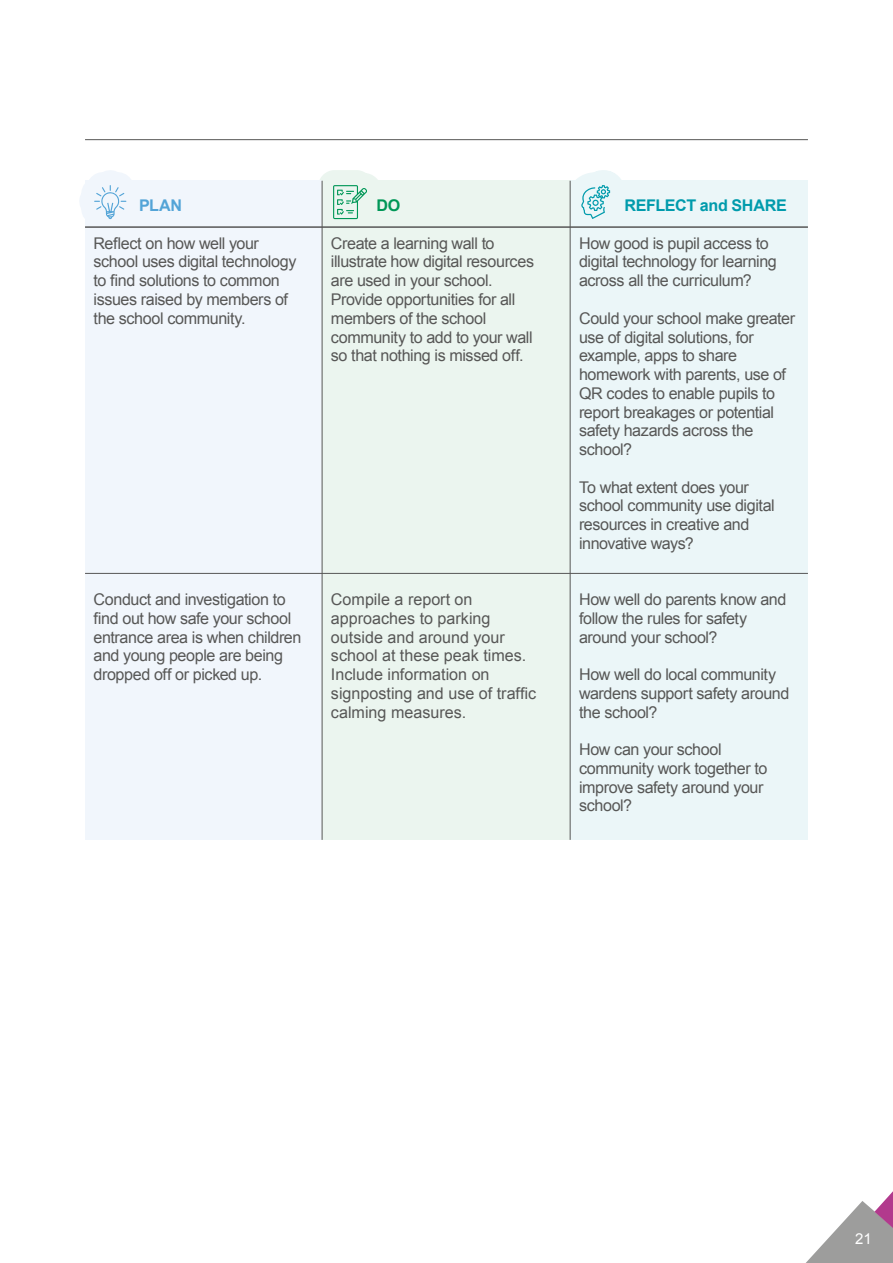
<style>
.page{position:relative;width:893px;height:1263px;background:#fff}
.page>*{position:absolute;margin:0;border:0;box-sizing:border-box;transform-origin:0 0}
.t1{font:16.2px/18.8px "Arial";letter-spacing:-.025em;color:#575756}
.t2{font:16.2px/18.8px "Arial";color:#575756}
.t3{font:700 16.2px "Arial";letter-spacing:-.02em;color:#009bac}
.t4{font:700 16.2px "Arial";color:#53a4d7}
.t5{font:700 16.2px "Arial";color:#009757}
.t6{font:15px "Arial";color:#fff}
</style>
<div class="page">
<svg style="left:392px;top:140px;width:315px;height:41px"></svg>
<svg style="left:644px;top:140px;width:19px;height:41px"></svg>
<svg style="left:541px;top:140px;width:103px;height:41px"></svg>
<hr style="left:85px;top:139px;width:723px;height:1px;background:#575756">
<div style="left:85px;top:181px;width:237px;height:659px;background:#f1f6fc"></div>
<div style="left:322px;top:181px;width:248px;height:659px;background:#ebf5ef"></div>
<div style="left:570px;top:181px;width:238px;height:659px;background:#ebf6f8"></div>
<hr style="left:85px;top:226px;width:723px;height:2px;background:#575756">
<hr style="left:85px;top:573px;width:723px;height:1px;background:#575756">
<hr style="left:322px;top:181px;width:1px;height:659px;background:#575756">
<hr style="left:570px;top:181px;width:1px;height:659px;background:#575756">
<svg style="left:562px;top:159px;width:74px;height:77px"></svg>
<svg style="left:79px;top:170px;width:86px;height:58px"></svg>
<svg style="left:313px;top:139px;width:79px;height:261px"></svg>
<svg style="left:806px;top:1191px;width:87px;height:72px"></svg>
<p class="t4" style="left:139px;top:195px;width:45px">PLAN</p>
<p class="t1" style="left:94px;top:234px;width:204px">Reflect on how well your school uses digital technology to find solutions to common issues raised by members of the school community.</p>
<p class="t5" style="left:376px;top:195px;width:25px">DO</p>
<p class="t1" style="left:331px;top:234px;width:205px">Create a learning wall to illustrate how digital resources are used in your school.<br>Provide opportunities for all members of the school community to add to your wall so that nothing is missed off.</p>
<p class="t1" style="left:94px;top:590px;width:209px">Conduct and investigation to find out how safe your school entrance area is when children and young people are being dropped off or picked up.</p>
<p class="t2" style="left:331px;top:590px;width:207px">Compile a report on approaches to parking outside and around your school at these peak times.<br>Include information on signposting and use of traffic calming measures.</p>
<p class="t3" style="left:624px;top:195px;width:164px">REFLECT and SHARE</p>
<p class="t1" style="left:579px;top:234px;width:199px">How good is pupil access to digital technology for learning across all the curriculum?</p>
<p class="t1" style="left:579px;top:309px;width:218px">Could your school make greater use of digital solutions, for example, apps to share homework with parents, use of<br>QR codes to enable pupils to report breakages or potential safety hazards across the school?</p>
<p class="t1" style="left:579px;top:478px;width:197px">To what extent does your school community use digital resources in creative and innovative ways?</p>
<p class="t1" style="left:579px;top:590px;width:209px">How well do parents know and follow the rules for safety around your school?</p>
<p class="t1" style="left:579px;top:665px;width:212px">How well do local community wardens support safety around the school?</p>
<p class="t1" style="left:579px;top:740px;width:190px">How can your school community work together to improve safety around your school?</p>
<p class="t6" style="left:855px;top:1229px;width:18px">21</p>
</div>
